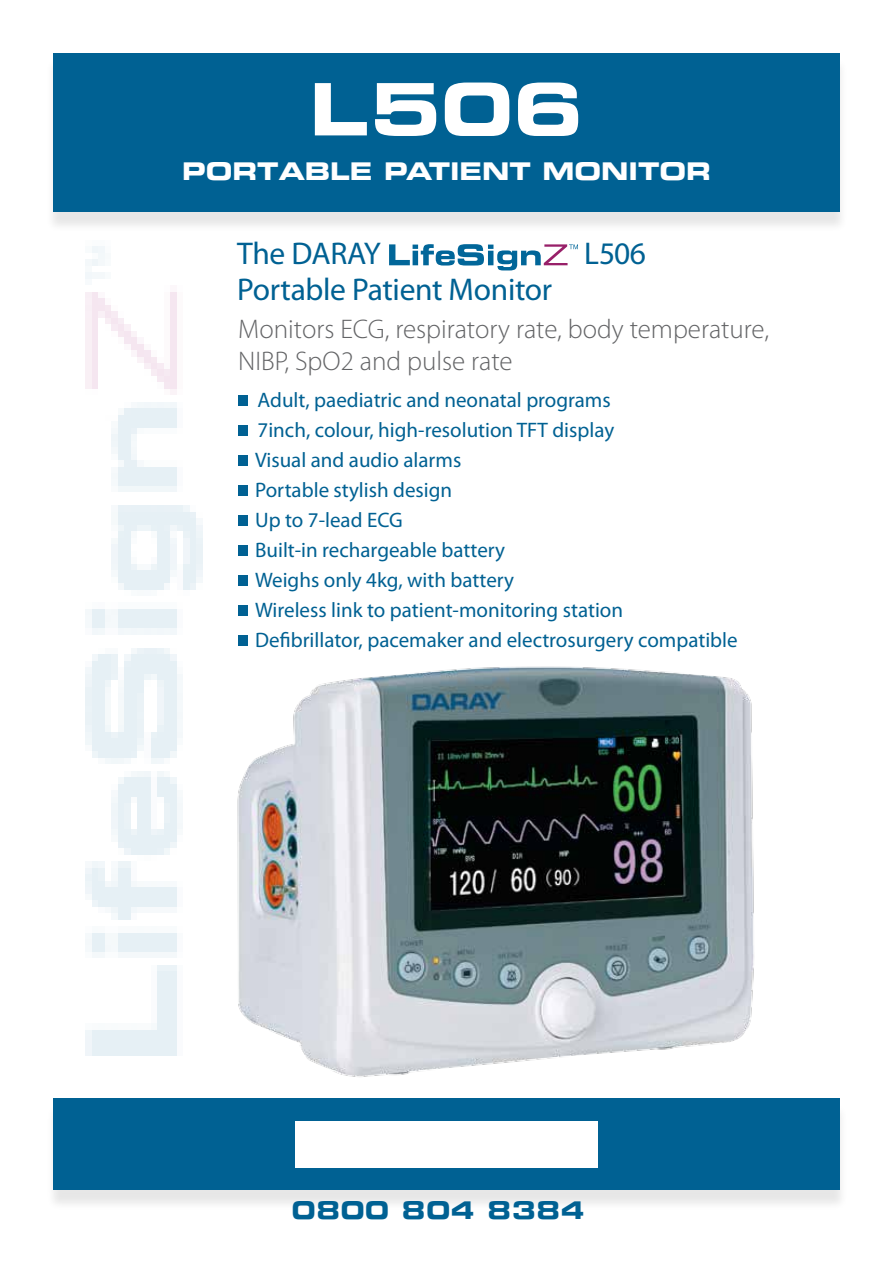
<style>
.page{position:relative;width:893px;height:1263px;background:#fff}
.page>*{position:absolute;margin:0;border:0;box-sizing:border-box;transform-origin:0 0}
.t1{font:72px "Eurostile Bold Extended Two";color:#fff}
.t2{font:31.5px "Myriad Pro";letter-spacing:-.01em;color:#006193}
.t3{font:300 27px/31.5px "Myriad Pro";color:#636466}
.t4{font:24px "Eurostile Bold Extended Two";color:#fff}
.t5{font:24px "Eurostile Bold Extended Two";letter-spacing:.03em;color:#006193}
.t6{font:21px/30px "Myriad Pro";color:#006193}
</style>
<div class="page">
<div style="left:45px;top:1103px;width:803px;height:108px;background:#000;opacity:.1"></div>
<div style="left:54px;top:1098px;width:786px;height:92px;background:#006193"></div>
<div style="left:295px;top:1122px;width:303px;height:45px;background:#fff"></div>
<svg style="left:389px;top:244px;width:189px;height:26px"></svg>
<div style="left:238px;top:395px;width:10px;height:10px;background:#006193"></div>
<div style="left:238px;top:425px;width:10px;height:10px;background:#006193"></div>
<div style="left:238px;top:455px;width:10px;height:10px;background:#006193"></div>
<div style="left:238px;top:485px;width:10px;height:10px;background:#006193"></div>
<div style="left:238px;top:515px;width:10px;height:10px;background:#006193"></div>
<div style="left:238px;top:545px;width:10px;height:10px;background:#006193"></div>
<div style="left:238px;top:575px;width:10px;height:10px;background:#006193"></div>
<div style="left:238px;top:605px;width:10px;height:10px;background:#006193"></div>
<div style="left:238px;top:635px;width:10px;height:10px;background:#006193"></div>
<div style="left:45px;top:58px;width:803px;height:175px;background:#000;opacity:.1"></div>
<div style="left:53px;top:53px;width:787px;height:159px;background:#006193"></div>
<img style="left:237px;top:666px;width:517px;height:411px">
<img style="left:85px;top:246px;width:117px;height:810px">
<h1 class="t1" style="left:309px;top:58px;width:276px">L506</h1>
<p class="t4" style="left:182px;top:154px;width:530px">PORTABLE PATIENT MONITOR</p>
<h2 class="t2" style="left:237px;top:234px;width:145px">The DARAY</h2>
<h2 class="t2" style="left:584px;top:234px;width:64px">L506</h2>
<h2 class="t2" style="left:237px;top:270px;width:317px">Portable Patient Monitor</h2>
<p class="t3" style="left:238px;top:314px;width:532px">Monitors ECG, respiratory rate, body temperature,<br>NIBP, SpO2 and pulse rate</p>
<p class="t6" style="left:255px;top:385px;width:484px">Adult, paediatric and neonatal programs<br>7inch, colour, high-resolution TFT display<br>Visual and audio alarms<br>Portable stylish design<br>Up to 7-lead ECG<br>Built-in rechargeable battery<br>Weighs only 4kg, with battery<br>Wireless link to patient-monitoring station<br>Defibrillator, pacemaker and electrosurgery compatible</p>
<p class="t5" style="left:292px;top:1193px;width:294px">0800 804 8384</p>
</div>
